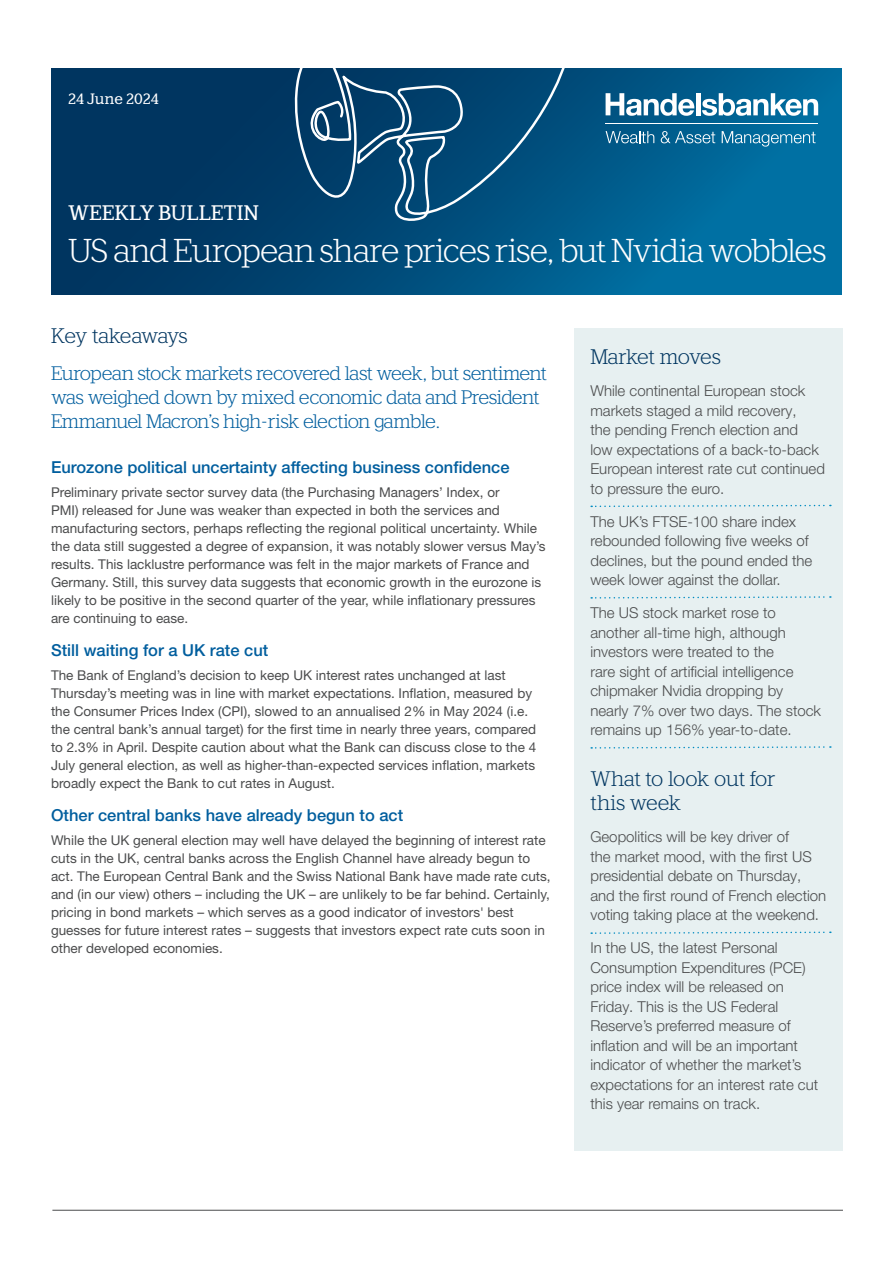
<style>
.page{position:relative;width:893px;height:1263px;background:#fff}
.page>*{position:absolute;margin:0;border:0;box-sizing:border-box;transform-origin:0 0}
.t1{font:300 33px "Handelsbanken Slabserif";letter-spacing:-.04em;color:#fff}
.Headings{font:300 21px/24px "Handelsbanken Slabserif";letter-spacing:-.03em;color:#003560}
.t2{font:21px "Handelsbanken Slabserif";letter-spacing:.015em;color:#fff}
.First_Paragraph{font:300 19.5px/24px "Handelsbanken Slabserif";letter-spacing:-.04em;color:#005e9e}
.Sub_headings{font:500 16.5px "Helvetica Neue LT Pro";color:#005e9e}
.RH_text{font:300 15px/19.5px "Helvetica Neue LT Pro";color:#4b4c4d}
.Date{font:15px "Handelsbanken Slabserif";letter-spacing:.01em;color:#fff}
.Body_copy{font:13.5px/18px "Helvetica Neue LT Pro";color:#4b4c4d}
</style>
<div class="page">
<hr style="left:52px;top:1210px;width:791px;height:1px;background:#4b4c4d">
<svg style="left:51px;top:68px;width:791px;height:226px;background:#004e7d"></svg>
<hr style="left:696px;top:93px;width:4px;height:22px;background:#fff">
<svg style="left:606px;top:93px;width:88px;height:23px"></svg>
<svg style="left:702px;top:93px;width:116px;height:23px"></svg>
<hr style="left:606px;top:123px;width:212px;height:1px;background:#fff">
<svg style="left:606px;top:131px;width:48px;height:12px"></svg>
<svg style="left:661px;top:131px;width:54px;height:12px"></svg>
<svg style="left:722px;top:131px;width:94px;height:16px;background:#3288b0"></svg>
<svg style="left:294px;top:68px;width:274px;height:156px;background:#15537c"></svg>
<div style="left:574px;top:328px;width:269px;height:822px;background:#e7f0f1"></div>
<svg style="left:591px;top:504px;width:240px;height:4px"></svg>
<svg style="left:591px;top:596px;width:240px;height:3px"></svg>
<svg style="left:591px;top:746px;width:240px;height:3px"></svg>
<svg style="left:591px;top:931px;width:240px;height:3px"></svg>
<p class="Date" style="left:68px;top:89px;width:92px">24 June 2024</p>
<p class="t2" style="left:68px;top:200px;width:192px">WEEKLY BULLETIN</p>
<p class="t1" style="left:68px;top:231px;width:760px">US and European share prices rise, but Nvidia wobbles</p>
<p class="Headings" style="left:51px;top:323px;width:138px">Key takeaways</p>
<p class="First_Paragraph" style="left:51px;top:361px;width:498px">European stock markets recovered last week, but sentiment was weighed down by mixed economic data and President<br>Emmanuel Macron’s high-risk election gamble.</p>
<p class="Sub_headings" style="left:51px;top:457px;width:460px">Eurozone political uncertainty affecting business confidence</p>
<p class="Body_copy" style="left:51px;top:483px;width:496px">Preliminary private sector survey data (the Purchasing Managers’ Index, or<br>PMI) released for June was weaker than expected in both the services and manufacturing sectors, perhaps reflecting the regional political uncertainty. While the data still suggested a degree of expansion, it was notably slower versus May’s results. This lacklustre performance was felt in the major markets of France and Germany. Still, this survey data suggests that economic growth in the eurozone is likely to be positive in the second quarter of the year, while inflationary pressures are continuing to ease.</p>
<p class="Sub_headings" style="left:51px;top:640px;width:219px">Still waiting for a UK rate cut</p>
<p class="Body_copy" style="left:51px;top:666px;width:487px">The Bank of England’s decision to keep UK interest rates unchanged at last Thursday’s meeting was in line with market expectations. Inflation, measured by the Consumer Prices Index (CPI), slowed to an annualised 2% in May 2024 (i.e. the central bank’s annual target) for the first time in nearly three years, compared to 2.3% in April. Despite caution about what the Bank can discuss close to the 4<br>July general election, as well as higher-than-expected services inflation, markets broadly expect the Bank to cut rates in August.</p>
<p class="Sub_headings" style="left:51px;top:805px;width:354px">Other central banks have already begun to act</p>
<p class="Body_copy" style="left:51px;top:831px;width:501px">While the UK general election may well have delayed the beginning of interest rate cuts in the UK, central banks across the English Channel have already begun to act. The European Central Bank and the Swiss National Bank have made rate cuts, and (in our view) others – including the UK – are unlikely to be far behind. Certainly, pricing in bond markets – which serves as a good indicator of investors' best guesses for future interest rates – suggests that investors expect rate cuts soon in other developed economies.</p>
<p class="Headings" style="left:590px;top:344px;width:132px">Market moves</p>
<p class="RH_text" style="left:590px;top:381px;width:236px">While continental European stock markets staged a mild recovery,<br>the pending French election and<br>low expectations of a back-to-back<br>European interest rate cut continued to pressure the euro.</p>
<p class="RH_text" style="left:590px;top:511px;width:223px">The UK’s FTSE-100 share index rebounded following five weeks of declines, but the pound ended the week lower against the dollar.</p>
<p class="RH_text" style="left:590px;top:603px;width:232px">The US stock market rose to another all-time high, although investors were treated to the<br>rare sight of artificial intelligence chipmaker Nvidia dropping by nearly 7% over two days. The stock remains up 156% year-to-date.</p>
<p class="Headings" style="left:590px;top:767px;width:187px">What to look out for this week</p>
<p class="RH_text" style="left:590px;top:827px;width:237px">Geopolitics will be key driver of<br>the market mood, with the first US presidential debate on Thursday, and the first round of French election voting taking place at the weekend.</p>
<p class="RH_text" style="left:590px;top:938px;width:229px">In the US, the latest Personal<br>Consumption Expenditures (PCE) price index will be released on<br>Friday. This is the US Federal<br>Reserve’s preferred measure of inflation and will be an important indicator of whether the market’s expectations for an interest rate cut this year remains on track.</p>
</div>
